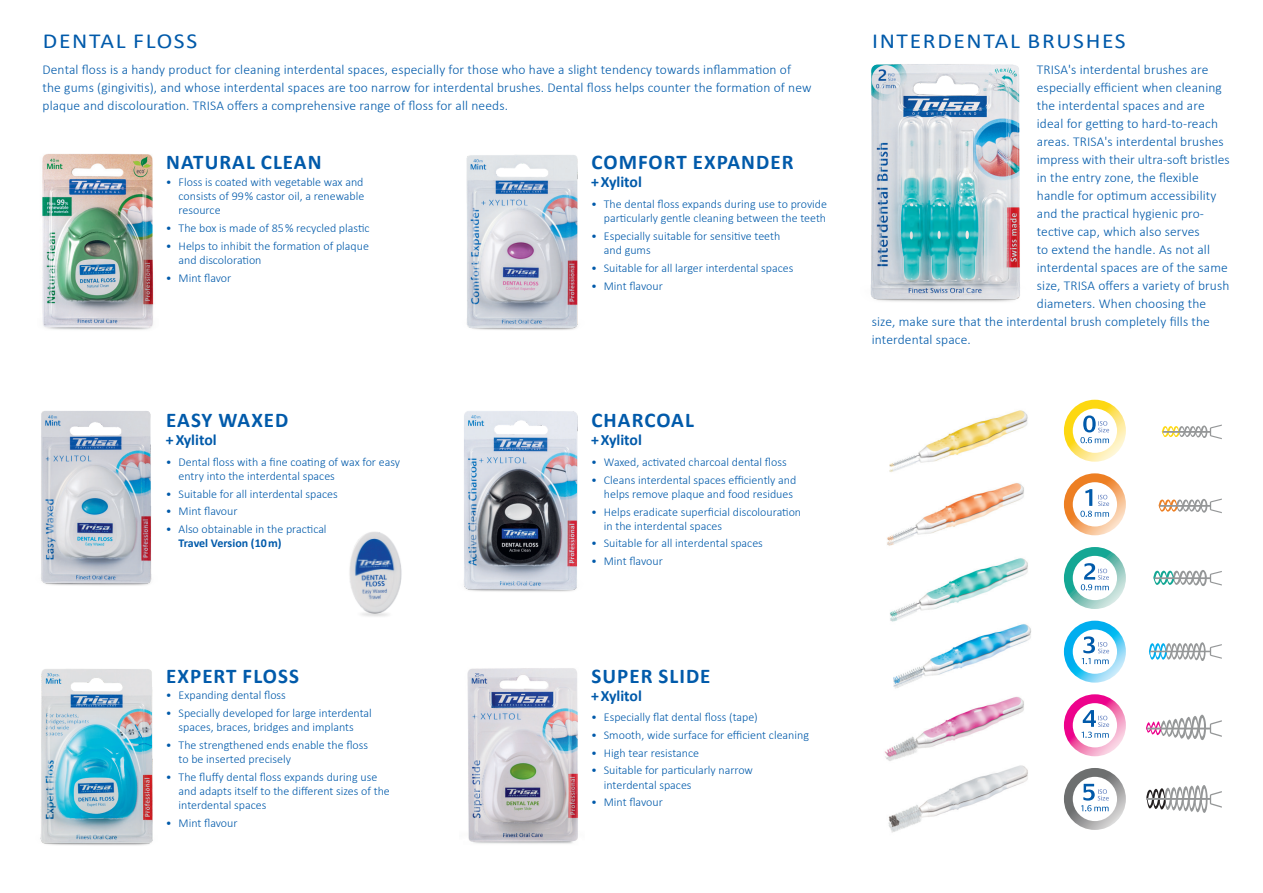
<style>
.page{position:relative;width:1263px;height:893px;background:#fff}
.page>*{position:absolute;margin:0;border:0;box-sizing:border-box;transform-origin:0 0}
.t1{font:21.45px "Calibri";letter-spacing:.07em;color:#015aaa;scale:1.1 1}
.t2{font:700 21px "Calibri";letter-spacing:.05em;color:#015aaa}
.t3{font:700 15.75px "Calibri";color:#015aaa}
.t4{font:300 13.5px/18px "Calibri";letter-spacing:.01em;color:#015aaa}
.t5{font:300 12px/14.2px "Calibri";color:#015aaa}
.t6{font:700 12px "Calibri";color:#015aaa}
</style>
<div class="page">
<img style="left:41px;top:411px;width:111px;height:175px">
<img style="left:466px;top:155px;width:112px;height:175px">
<img style="left:464px;top:411px;width:114px;height:181px">
<img style="left:467px;top:668px;width:111px;height:176px">
<svg style="left:1162px;top:425px;width:60px;height:14px"></svg>
<svg style="left:1158px;top:498px;width:64px;height:15px"></svg>
<img style="left:870px;top:64px;width:150px;height:238px">
<img style="left:889px;top:410px;width:139px;height:62px">
<img style="left:887px;top:483px;width:137px;height:63px">
<img style="left:890px;top:558px;width:138px;height:57px">
<img style="left:890px;top:615px;width:141px;height:73px">
<img style="left:884px;top:688px;width:140px;height:73px">
<img style="left:888px;top:765px;width:140px;height:68px">
<svg style="left:1064px;top:400px;width:62px;height:62px"></svg>
<svg style="left:1064px;top:473px;width:62px;height:62px"></svg>
<svg style="left:1064px;top:547px;width:62px;height:62px"></svg>
<svg style="left:1064px;top:621px;width:62px;height:62px"></svg>
<svg style="left:1064px;top:694px;width:62px;height:62px"></svg>
<svg style="left:1064px;top:768px;width:62px;height:62px"></svg>
<svg style="left:1153px;top:570px;width:69px;height:16px"></svg>
<svg style="left:1149px;top:642px;width:73px;height:19px"></svg>
<svg style="left:1146px;top:715px;width:76px;height:25px"></svg>
<svg style="left:1146px;top:785px;width:76px;height:28px"></svg>
<img style="left:42px;top:154px;width:112px;height:176px">
<img style="left:349px;top:532px;width:53px;height:85px">
<img style="left:40px;top:669px;width:113px;height:177px">
<h1 class="t1" style="left:43px;top:26px;width:142px">DENTAL FLOSS</h1>
<p class="t4" style="left:43px;top:60px;width:770px">Dental floss is a handy product for cleaning interdental spaces, especially for those who have a slight tendency towards inflammation of the gums (gingivitis), and whose interdental spaces are too narrow for interdental brushes. Dental floss helps counter the formation of new plaque and discolouration. TRISA offers a comprehensive range of floss for all needs.</p>
<h2 class="t2" style="left:166px;top:148px;width:157px">NATURAL CLEAN</h2>
<p class="t5" style="left:179px;top:175px;width:187px;text-align:justify;text-indent:-13px">• Floss is coated with vegetable wax and consists of 99 % castor oil, a renewable resource</p>
<p class="t5" style="left:166px;top:221px;width:205px">• The box is made of 85 % recycled plastic</p>
<p class="t5" style="left:179px;top:238px;width:192px;text-indent:-13px">• Helps to inhibit the formation of plaque and discoloration</p>
<p class="t5" style="left:166px;top:270px;width:67px">• Mint flavor</p>
<h2 class="t2" style="left:166px;top:405px;width:124px">EASY WAXED</h2>
<h3 class="t3" style="left:166px;top:429px;width:52px">+ Xylitol</h3>
<p class="t5" style="left:179px;top:454px;width:223px;text-indent:-13px">• Dental floss with a fine coating of wax for easy entry into the interdental spaces</p>
<p class="t5" style="left:166px;top:486px;width:173px">• Suitable for all interdental spaces</p>
<p class="t5" style="left:166px;top:504px;width:73px">• Mint flavour</p>
<p class="t5" style="left:166px;top:522px;width:162px">• Also obtainable in the practical</p>
<p class="t6" style="left:179px;top:535px;width:104px">Travel Version (10m)</p>
<h2 class="t2" style="left:166px;top:661px;width:134px">EXPERT FLOSS</h2>
<p class="t5" style="left:166px;top:688px;width:122px">• Expanding dental floss</p>
<p class="t5" style="left:166px;top:706px;width:207px;text-align:center">• Specially developed for large interdental spaces, braces, bridges and implants</p>
<p class="t5" style="left:179px;top:737px;width:191px;text-indent:-13px">• The strengthened ends enable the floss to be inserted precisely</p>
<p class="t5" style="left:179px;top:769px;width:213px;text-indent:-13px">• The fluffy dental floss expands during use and adapts itself to the different sizes of the interdental spaces</p>
<p class="t5" style="left:166px;top:815px;width:73px">• Mint flavour</p>
<h2 class="t2" style="left:591px;top:147px;width:204px">COMFORT EXPANDER</h2>
<h3 class="t3" style="left:591px;top:171px;width:52px">+ Xylitol</h3>
<p class="t5" style="left:591px;top:197px;width:237px;text-align:right">• The dental floss expands during use to provide particularly gentle cleaning between the teeth</p>
<p class="t5" style="left:604px;top:229px;width:178px;text-indent:-13px">• Especially suitable for sensitive teeth and gums</p>
<p class="t5" style="left:591px;top:261px;width:204px">• Suitable for all larger interdental spaces</p>
<p class="t5" style="left:591px;top:278px;width:73px">• Mint flavour</p>
<h2 class="t2" style="left:591px;top:405px;width:104px">CHARCOAL</h2>
<h3 class="t3" style="left:591px;top:429px;width:52px">+ Xylitol</h3>
<p class="t5" style="left:591px;top:455px;width:197px">• Waxed, activated charcoal dental floss</p>
<p class="t5" style="left:591px;top:472px;width:207px;text-align:right">• Cleans interdental spaces efficiently and helps remove plaque and food residues</p>
<p class="t5" style="left:604px;top:504px;width:199px;text-indent:-13px">• Helps eradicate superficial discolouration in the interdental spaces</p>
<p class="t5" style="left:591px;top:536px;width:173px">• Suitable for all interdental spaces</p>
<p class="t5" style="left:591px;top:554px;width:73px">• Mint flavour</p>
<h2 class="t2" style="left:591px;top:661px;width:121px">SUPER SLIDE</h2>
<h3 class="t3" style="left:591px;top:684px;width:52px">+ Xylitol</h3>
<p class="t5" style="left:591px;top:710px;width:168px">• Especially flat dental floss (tape)</p>
<p class="t5" style="left:591px;top:728px;width:219px">• Smooth, wide surface for efficient cleaning</p>
<p class="t5" style="left:591px;top:745px;width:110px">• High tear resistance</p>
<p class="t5" style="left:604px;top:763px;width:151px;text-indent:-13px">• Suitable for particularly narrow interdental spaces</p>
<p class="t5" style="left:591px;top:795px;width:73px">• Mint flavour</p>
<h1 class="t1" style="left:872px;top:26px;width:232px">INTERDENTAL BRUSHES</h1>
<p class="t4" style="left:1037px;top:60px;width:173px">TRISA's interdental brushes are</p>
<p class="t4" style="left:1037px;top:78px;width:187px">especially efficient when cleaning</p>
<p class="t4" style="left:1037px;top:96px;width:169px">the interdental spaces and are</p>
<p class="t4" style="left:1037px;top:114px;width:183px">ideal for getting to hard-to-reach</p>
<p class="t4" style="left:1037px;top:132px;width:188px">areas. TRISA's interdental brushes</p>
<p class="t4" style="left:1037px;top:150px;width:194px">impress with their ultra-soft bristles</p>
<p class="t4" style="left:1037px;top:168px;width:163px">in the entry zone, the flexible</p>
<p class="t4" style="left:1037px;top:186px;width:181px">handle for optimum accessibility</p>
<p class="t4" style="left:1037px;top:204px;width:169px">and the practical hygienic pro-</p>
<p class="t4" style="left:1037px;top:222px;width:164px">tective cap, which also serves</p>
<p class="t4" style="left:1037px;top:240px;width:175px">to extend the handle. As not all</p>
<p class="t4" style="left:1037px;top:258px;width:192px">interdental spaces are of the same</p>
<p class="t4" style="left:1037px;top:276px;width:194px">size, TRISA offers a variety of brush</p>
<p class="t4" style="left:1037px;top:294px;width:171px">diameters. When choosing the</p>
<p class="t4" style="left:872px;top:312px;width:340px">size, make sure that the interdental brush completely fills the</p>
<p class="t4" style="left:872px;top:330px;width:101px">interdental space.</p>
</div>
